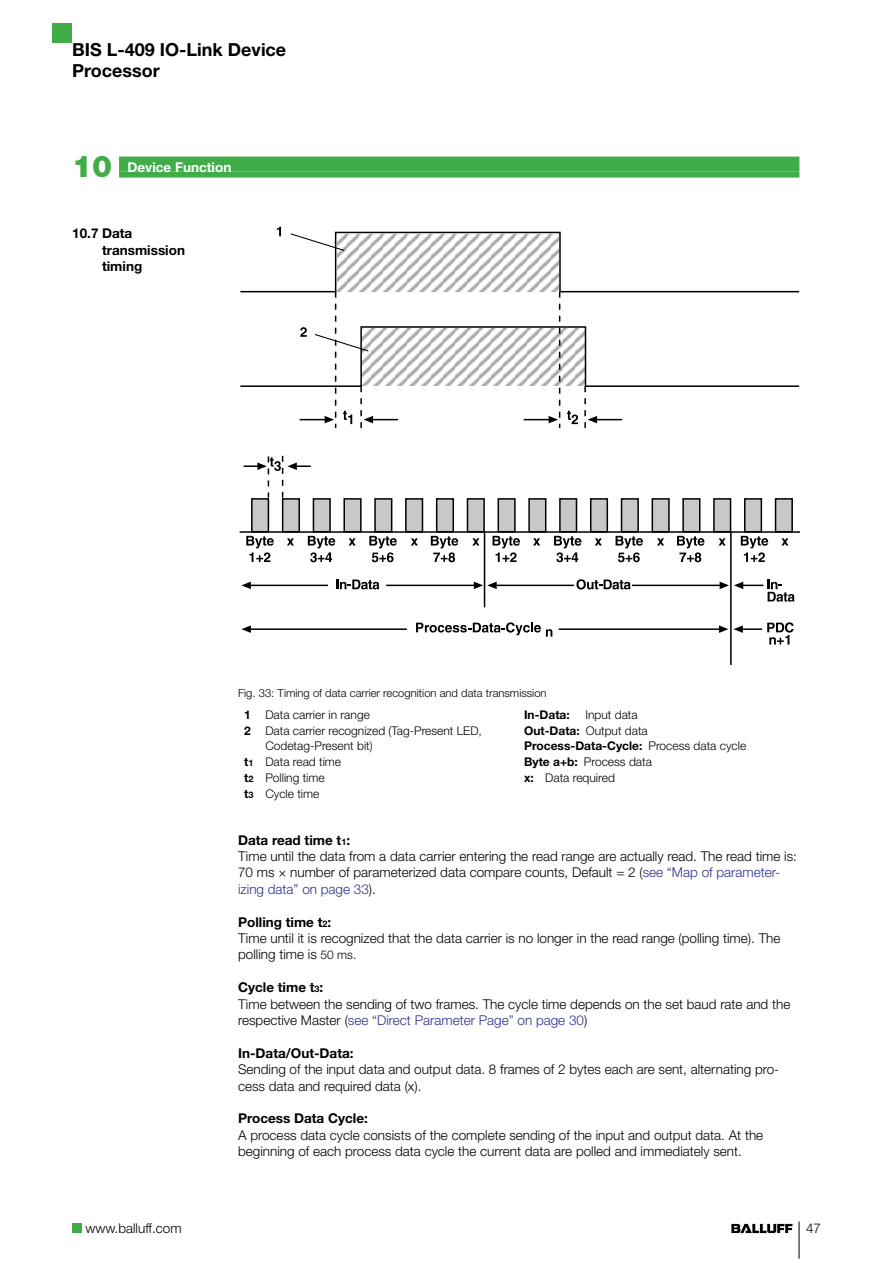
<style>
.page{position:relative;width:893px;height:1263px;background:#fff}
.page>*{position:absolute;margin:0;border:0;box-sizing:border-box;transform-origin:0 0}
.t1{font:900 30px "Helvetica Neue";color:#41ad49}
.t2{font:700 18px/20.2px "Helvetica Neue";color:#000}
.t3{font:300 13.5px/16.4px "Helvetica Neue";color:#000}
.t4{font:700 13.5px/16.4px "Helvetica Neue";color:#000}
.t5{font:700 13.5px "Helvetica Neue";color:#fff}
.t6{font:300 12px/15.9px "Helvetica Neue";color:#000}
.t7{font:700 12px "Helvetica Neue";color:#000}
.t8{font:300 11.25px "Helvetica Neue";color:#000}
.s1{font-weight:700}
.s2{font-weight:700;font-size:9px}
.s3{color:#2e3192}
.s4{font-size:12px}
</style>
<div class="page">
<div style="left:72px;top:1223px;width:10px;height:10px;background:#41ad49"></div>
<div style="left:53px;top:23px;width:19px;height:20px;background:#41ad49"></div>
<hr style="left:799px;top:1221px;width:1px;height:38px;background:#000">
<svg style="left:731px;top:1224px;width:61px;height:9px"></svg>
<div style="left:119px;top:157px;width:680px;height:15px;background:#41ad49"></div>
<div style="left:119px;top:172px;width:680px;height:6px;background:#41ad49"></div>
<svg style="left:246px;top:226px;width:543px;height:411px"></svg>
<svg style="left:277px;top:227px;width:4px;height:4px"></svg>
<svg style="left:246px;top:536px;width:28px;height:26px"></svg>
<svg style="left:308px;top:536px;width:27px;height:26px"></svg>
<svg style="left:369px;top:536px;width:28px;height:26px"></svg>
<svg style="left:431px;top:536px;width:27px;height:26px"></svg>
<svg style="left:287px;top:538px;width:7px;height:7px"></svg>
<svg style="left:349px;top:538px;width:7px;height:7px"></svg>
<svg style="left:411px;top:538px;width:7px;height:7px"></svg>
<svg style="left:472px;top:538px;width:7px;height:7px"></svg>
<svg style="left:492px;top:536px;width:28px;height:26px"></svg>
<svg style="left:554px;top:536px;width:27px;height:26px"></svg>
<svg style="left:615px;top:536px;width:28px;height:26px"></svg>
<svg style="left:677px;top:536px;width:27px;height:26px"></svg>
<svg style="left:533px;top:538px;width:7px;height:7px"></svg>
<svg style="left:595px;top:538px;width:7px;height:7px"></svg>
<svg style="left:657px;top:538px;width:7px;height:7px"></svg>
<svg style="left:718px;top:538px;width:8px;height:7px"></svg>
<svg style="left:741px;top:536px;width:27px;height:26px"></svg>
<svg style="left:781px;top:538px;width:7px;height:7px"></svg>
<hr style="left:484px;top:532px;width:1px;height:75px;background:#000">
<hr style="left:730px;top:532px;width:2px;height:133px;background:#000">
<hr style="left:386px;top:585px;width:88px;height:1px;background:#000">
<hr style="left:250px;top:585px;width:78px;height:1px;background:#000">
<svg style="left:241px;top:582px;width:10px;height:7px"></svg>
<svg style="left:336px;top:579px;width:43px;height:10px"></svg>
<hr style="left:632px;top:585px;width:88px;height:1px;background:#000">
<hr style="left:496px;top:585px;width:78px;height:1px;background:#000">
<svg style="left:474px;top:582px;width:23px;height:7px"></svg>
<svg style="left:576px;top:579px;width:55px;height:10px"></svg>
<hr style="left:250px;top:628px;width:157px;height:2px;background:#000">
<svg style="left:241px;top:625px;width:10px;height:8px"></svg>
<hr style="left:559px;top:628px;width:161px;height:2px;background:#000">
<svg style="left:416px;top:622px;width:136px;height:15px"></svg>
<svg style="left:767px;top:622px;width:27px;height:23px"></svg>
<hr style="left:742px;top:628px;width:20px;height:2px;background:#000">
<svg style="left:719px;top:625px;width:24px;height:8px"></svg>
<svg style="left:720px;top:579px;width:75px;height:23px"></svg>
<svg style="left:239px;top:231px;width:560px;height:302px"></svg>
<svg style="left:584px;top:386px;width:38px;height:42px"></svg>
<svg style="left:524px;top:292px;width:36px;height:136px"></svg>
<svg style="left:567px;top:411px;width:11px;height:13px"></svg>
<svg style="left:244px;top:456px;width:67px;height:42px"></svg>
<svg style="left:300px;top:292px;width:98px;height:136px"></svg>
<h2 class="t2" style="left:72px;top:39px;width:216px">BIS L-409 IO-Link Device<br>Processor</h2>
<h1 class="t1" style="left:72px;top:149px;width:42px">10</h1>
<p class="t5" style="left:128px;top:158px;width:105px">Device Function</p>
<p class="t4" style="left:102px;top:225px;width:84px;text-indent:-30px">10.7 Data transmission timing</p>
<p class="t8" style="left:238px;top:686px;width:310px">Fig. 33 : Timing of data carrier recognition and data transmission</p>
<p class="t6" style="left:244px;top:706px;width:127px"><span class="s1">1</span> Data carrier in range</p>
<p class="t6" style="left:244px;top:722px;width:239px"><span class="s1">2</span> Data carrier recognized (Tag-Present LED,</p>
<p class="t6" style="left:265px;top:738px;width:109px">Codetag-Present bit)</p>
<p class="t6" style="left:244px;top:754px;width:99px"><span class="s1">t</span><span class="s2">1</span> Data read time</p>
<p class="t6" style="left:244px;top:770px;width:82px"><span class="s1">t</span><span class="s2">2</span> Polling time</p>
<p class="t6" style="left:244px;top:786px;width:77px"><span class="s1">t</span><span class="s2">3</span> Cycle time</p>
<p class="t6" style="left:524px;top:706px;width:224px;text-indent:62px">Input data<br><span class="s1">Out-Data:</span> Output data<br><span class="s1">Process-Data-Cycle:</span> Process data cycle<br><span class="s1">Byte a+b:</span> Process data<br><span class="s1">x:</span> Data required</p>
<p class="t7" style="left:524px;top:707px;width:47px">In-Data:</p>
<p class="t3" style="left:238px;top:831px;width:560px"><span class="s1">Data read time t</span><span class="s2">1</span><span class="s1">:<br></span>Time until the data from a data carrier entering the read range are actually read. The read time is:<br>70 ms × number of parameterized data compare counts, Default = 2 (<span class="s3">see “Map of parameter&shy;izing data” on page 33</span>).</p>
<p class="t3" style="left:238px;top:913px;width:544px"><span class="s1">Polling time t</span><span class="s2">2</span><span class="s1">:<br></span>Time until it is recognized that the data carrier is no longer in the read range (polling time). The polling time is <span class="s4">50 ms.</span></p>
<p class="t3" style="left:238px;top:979px;width:554px"><span class="s1">Cycle time t</span><span class="s2">3</span><span class="s1">:<br></span>Time between the sending of two frames. The cycle time depends on the set baud rate and the respective Master (<span class="s3">see “Direct Parameter Page” on page 30</span>)</p>
<p class="t4" style="left:238px;top:1044px;width:117px">In-Data/Out-Data:</p>
<p class="t3" style="left:238px;top:1061px;width:543px">Sending of the input data and output data. 8 frames of 2 bytes each are sent, alternating pro&shy;cess data and required data (x).</p>
<p class="t4" style="left:238px;top:1110px;width:131px">Process Data Cycle:</p>
<p class="t3" style="left:238px;top:1126px;width:527px">A process data cycle consists of the complete sending of the input and output data. At the beginning of each process data cycle the current data are polled and immediately sent.</p>
<p class="t3" style="left:85px;top:1220px;width:98px">www.balluff.com</p>
<p class="t3" style="left:806px;top:1220px;width:17px">47</p>
</div>
